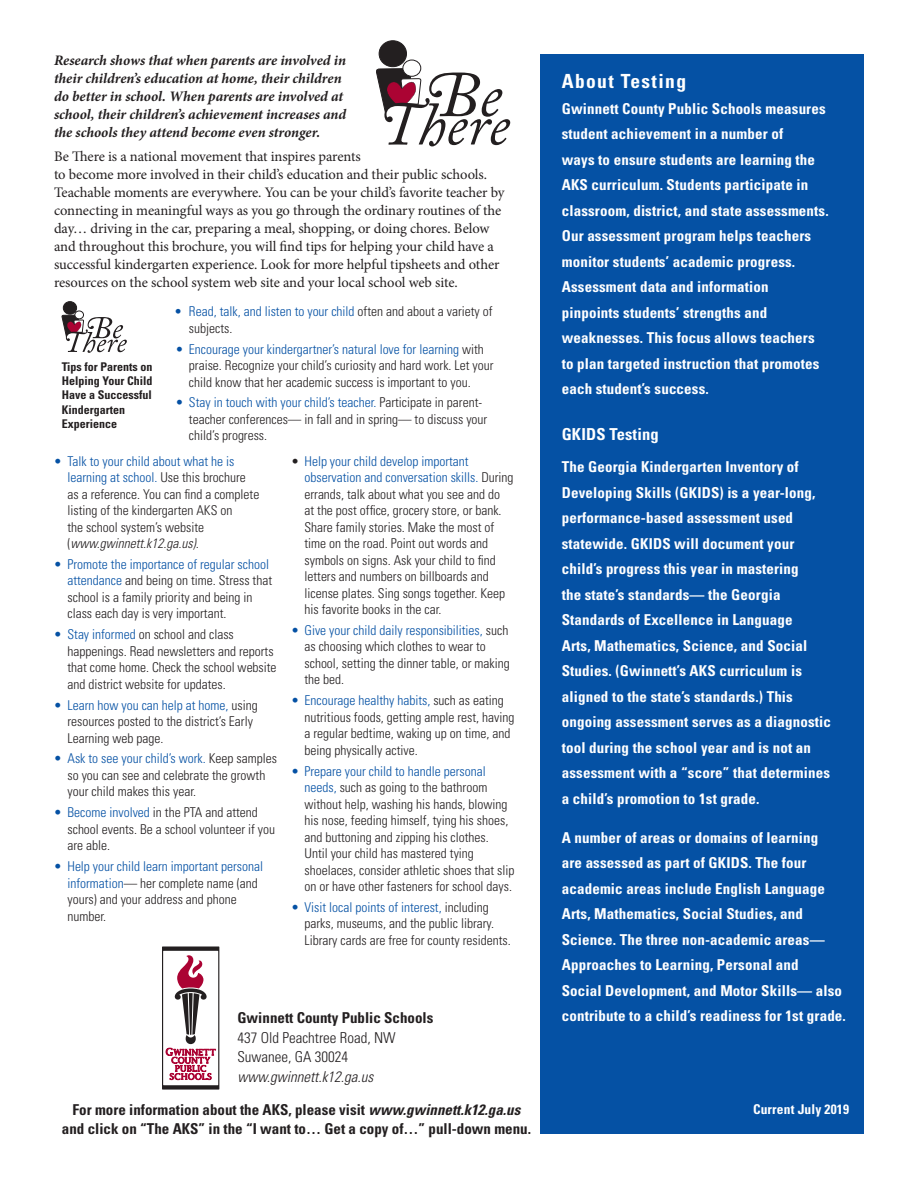
<style>
.page{position:relative;width:918px;height:1188px;background:#fff}
.page>*{position:absolute;margin:0;border:0;box-sizing:border-box;transform-origin:0 0}
.t1{font:700 condensed 19.5px "Univers LT Std";letter-spacing:.07em;color:#fff}
.t2{font:700 condensed 16.5px "Univers LT Std";letter-spacing:.01em;color:#fff}
.t3{font:700 condensed 15px/25.5px "Univers LT Std";letter-spacing:.01em;color:#fff}
.t4{font:700 condensed 15px/19.5px "Univers LT Std";color:#231f20;text-align:center}
.t5{font:300 condensed 15px/19.5px "Univers LT Std";color:#231f20}
.t6{font:14.55px/18px "Minion Pro";letter-spacing:-.01em;color:#231f20}
.t7{font:italic 700 14.55px/18px "Minion Pro";letter-spacing:-.005em;color:#231f20}
.t8{font:300 condensed 13.5px/16.5px "Univers LT Std";color:#231f20}
.t9{font:300 condensed 13.5px "Univers LT Std";color:#0551a4}
.t10{font:700 condensed 13.5px "Univers LT Std";letter-spacing:.01em;color:#fff}
.t11{font:700 condensed 12px/14.4px "Univers LT Std";color:#231f20}
.s1{font-weight:700;font-size:13.2px;color:#0551a4}
.s2{color:#0551a4}
.s3{font-style:italic}
.s4{color:#231f20}
.s5{font-weight:700}
</style>
<div class="page">
<div style="left:540px;top:54px;width:324px;height:1080px;background:#0551a4"></div>
<div style="left:63px;top:302px;width:14px;height:12px;background:#231f20;border-radius:50%"></div>
<div style="left:63px;top:302px;width:14px;height:12px;border:1px solid #231f20;border-radius:50%"></div>
<div style="left:75px;top:311px;width:9px;height:8px;border:1px solid #231f20;border-radius:50%"></div>
<svg style="left:62px;top:315px;width:65px;height:38px"></svg>
<div style="left:379px;top:41px;width:28px;height:26px;background:#231f20;border-radius:50%"></div>
<div style="left:379px;top:41px;width:28px;height:26px;border:1px solid #231f20;border-radius:50%"></div>
<div style="left:403px;top:60px;width:18px;height:17px;border:1px solid #231f20;border-radius:50%"></div>
<svg style="left:376px;top:68px;width:134px;height:78px"></svg>
<svg style="left:162px;top:947px;width:57px;height:143px"></svg>
<div style="left:163px;top:951px;width:55px;height:134px;background:#fff"></div>
<svg style="left:166px;top:955px;width:50px;height:125px"></svg>
<p class="t7" style="left:54px;top:51px;width:294px">Research shows that when parents are involved in their children’s education at home, their children do better in school. When parents are involved at school, their children’s achievement increases and the schools they attend become even stronger.</p>
<p class="t6" style="left:54px;top:148px;width:452px">Be Tere is a national movement that inspires parents<br>to become more involved in their child’s education and their public schools.<br>Teachable moments are everywhere. You can be your child’s favorite teacher by connecting in meaningful ways as you go through the ordinary routines of the day… driving in the car, preparing a meal, shopping, or doing chores. Below and throughout this brochure, you will fnd tips for helping your child have a successful kindergarten experience. Look for more helpful tipsheets and other resources on the school system web site and your local school web site.</p>
<p class="t8" style="left:189px;top:303px;width:305px;text-indent:-13px"><span class="s1">•</span> <span class="s2">Read, talk, and listen to your child</span> often and about a variety of subjects.</p>
<p class="t8" style="left:189px;top:341px;width:306px;text-indent:-14px"><span class="s2">• Encourage your kindergartner’s natural love for learning</span> with praise. Recognize your child’s curiosity and hard work. Let your child know that her academic success is important to you.</p>
<p class="t8" style="left:189px;top:394px;width:300px;text-indent:-14px"><span class="s2">• Stay in touch with your child’s teacher.</span> Participate in parent&shy;teacher conferences— in fall and in spring— to discuss your child’s progress.</p>
<p class="t8" style="left:67px;top:453px;width:193px;text-indent:-14px"><span class="s2">• Talk to your child about what he is learning at school.</span> Use this brochure as a reference. You can fnd a complete listing of the kindergarten AKS on<br>the school system’s website (<span class="s3">www.gwinnett.k12.ga.us).</span></p>
<p class="t8" style="left:67px;top:556px;width:206px;text-indent:-14px"><span class="s2">• Promote the importance of regular school attendance</span> and being on time. Stress that school is a family priority and being in class each day is very important.</p>
<p class="t8" style="left:67px;top:626px;width:211px;text-indent:-14px"><span class="s2">• Stay informed</span> on school and class happenings. Read newsletters and reports that come home. Check the school website and district website for updates.</p>
<p class="t8" style="left:67px;top:697px;width:192px;text-indent:-14px"><span class="s2">• Learn how you can help at home,</span> using resources posted to the district’s Early<br>Learning web page.</p>
<p class="t8" style="left:67px;top:750px;width:211px;text-indent:-14px"><span class="s2">• Ask to see your child’s work.</span> Keep samples so you can see and celebrate the growth your child makes this year.</p>
<p class="t8" style="left:67px;top:804px;width:209px;text-indent:-14px"><span class="s2">• Become involved</span> in the PTA and attend school events. Be a school volunteer if you are able.</p>
<p class="t8" style="left:67px;top:858px;width:197px;text-indent:-14px"><span class="s2">• Help your child learn important personal information</span>— her complete name (and yours) and your address and phone number.</p>
<h1 class="t11" style="left:62px;top:359px;width:92px">Tips for Parents on<br>Helping Your Child<br>Have a Successful<br>Kindergarten<br>Experience</h1>
<p class="t8" style="left:305px;top:453px;width:211px;text-indent:-14px">• <span class="s2">Help your child develop important observation and conversation skills.</span> During errands, talk about what you see and do<br>at the post offce, grocery store, or bank.<br>Share family stories. Make the most of time on the road. Point out words and</p>
<p class="t8" style="left:305px;top:552px;width:193px">symbols on signs. Ask your child to fnd</p>
<p class="t8" style="left:305px;top:568px;width:186px">letters and numbers on billboards and</p>
<p class="t8" style="left:305px;top:585px;width:202px">license plates. Sing songs together. Keep</p>
<p class="t8" style="left:305px;top:601px;width:138px">his favorite books in the car.</p>
<p class="t9" style="left:291px;top:622px;width:219px">• Give your child daily responsibilities, <span class="s4">such</span></p>
<p class="t8" style="left:305px;top:638px;width:183px">as choosing which clothes to wear to</p>
<p class="t8" style="left:305px;top:655px;width:207px">school, setting the dinner table, or making</p>
<p class="t8" style="left:305px;top:671px;width:41px">the bed.</p>
<p class="t9" style="left:291px;top:692px;width:214px">• Encourage healthy habits, <span class="s4">such as eating</span></p>
<p class="t8" style="left:305px;top:709px;width:211px">nutritious foods, getting ample rest, having</p>
<p class="t8" style="left:305px;top:725px;width:208px">a regular bedtime, waking up on time, and</p>
<p class="t8" style="left:305px;top:742px;width:115px">being physically active.</p>
<p class="t9" style="left:291px;top:763px;width:196px">• Prepare your child to handle personal</p>
<p class="t8" style="left:305px;top:779px;width:184px"><span class="s2">needs,</span> such as going to the bathroom</p>
<p class="t8" style="left:305px;top:796px;width:205px">without help, washing his hands, blowing</p>
<p class="t8" style="left:305px;top:812px;width:205px">his nose, feeding himself, tying his shoes, and buttoning and zipping his clothes.</p>
<p class="t8" style="left:305px;top:845px;width:171px">Until your child has mastered tying</p>
<p class="t8" style="left:305px;top:862px;width:211px">shoelaces, consider athletic shoes that slip</p>
<p class="t8" style="left:305px;top:878px;width:209px">on or have other fasteners for school days.</p>
<p class="t9" style="left:291px;top:899px;width:199px">• Visit local points of interest, <span class="s4">including</span></p>
<p class="t8" style="left:305px;top:915px;width:208px">parks, museums, and the public library.<br>Library cards are free for county residents.</p>
<p class="t5" style="left:237px;top:1008px;width:197px"><span class="s5">Gwinnett County Public Schools<br></span>437 Old Peachtree Road, NW<br>Suwanee, GA 30024 <span class="s3">www.gwinnett.k12.ga.us</span></p>
<h2 class="t4" style="left:62px;top:1100px;width:471px">For more information about the AKS, please visit <span class="s3">www.gwinnett.k12.ga.us </span>and click on “The AKS” in the “I want to… Get a copy of…” pull-down menu.</h2>
<h4 class="t1" style="left:562px;top:69px;width:126px">About Testing</h4>
<p class="t3" style="left:562px;top:96px;width:268px">Gwinnett County Public Schools measures student achievement in a number of<br>ways to ensure students are learning the AKS curriculum. Students participate in classroom, district, and state assessments.<br>Our assessment program helps teachers monitor students’ academic progress.<br>Assessment data and information pinpoints students’ strengths and weaknesses. This focus allows teachers to plan targeted instruction that promotes each student’s success.</p>
<p class="t2" style="left:562px;top:424px;width:99px">GKIDS Testing</p>
<p class="t3" style="left:562px;top:454px;width:271px">The Georgia Kindergarten Inventory of Developing Skills (GKIDS) is a year-long, performance-based assessment used statewide. GKIDS will document your child’s progress this year in mastering<br>the state’s standards— the Georgia Standards of Excellence in Language<br>Arts, Mathematics, Science, and Social Studies. (Gwinnett’s AKS curriculum is aligned to the state’s standards.) This ongoing assessment serves as a diagnostic tool during the school year and is not an assessment with a “score” that determines a child’s promotion to 1st grade.</p>
<p class="t3" style="left:562px;top:825px;width:286px">A number of areas or domains of learning<br>are assessed as part of GKIDS. The four academic areas include English Language Arts, Mathematics, Social Studies, and Science. The three non-academic areas— Approaches to Learning, Personal and<br>Social Development, and Motor Skills— also contribute to a child’s readiness for 1st grade.</p>
<p class="t10" style="left:753px;top:1101px;width:97px">Current July 2019</p>
</div>
